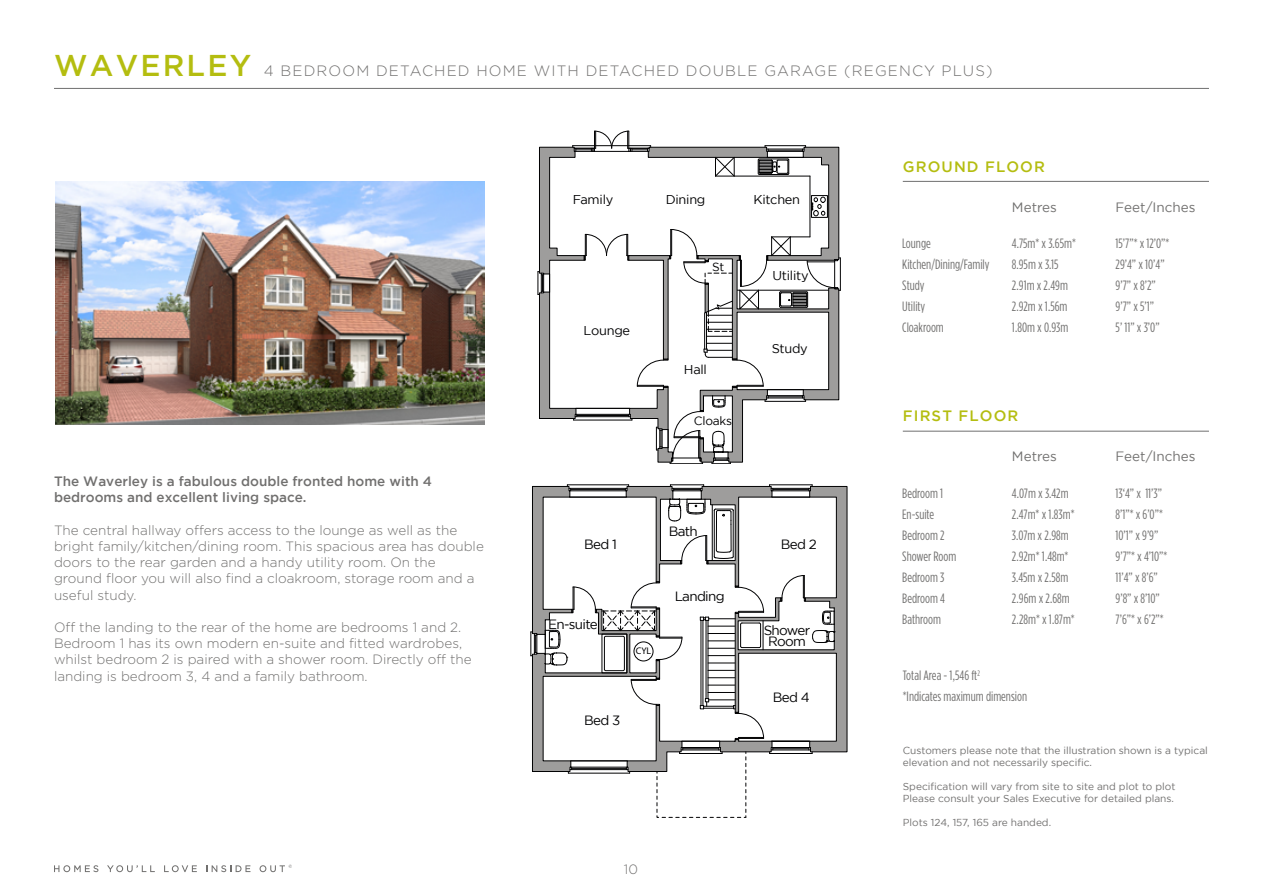
<style>
.page{position:relative;width:1263px;height:893px;background:#fff}
.page>*{position:absolute;margin:0;border:0;box-sizing:border-box;transform-origin:0 0}
.t1{font:300 15px "Gotham";letter-spacing:.075em;color:#71706f}
.t2{font:500 15px "Gotham";letter-spacing:.075em;color:#b4bd10}
.t3{font:13.5px/21px "Gotham Condensed";color:#71706f}
.t4{font:300 13.5px/16.2px "Gotham";color:#71706f}
.t5{font:500 13.5px/16.2px "Gotham";color:#71706f}
.t6{font:13.5px/11.7px "Gotham";letter-spacing:-.05em;color:#020203;text-align:center}
.t7{font:13.5px "Gotham";color:#71706f}
.t8{font:12.75px "Gotham";letter-spacing:-.02em;color:#020203}
.t9{font:12px "Gotham";letter-spacing:-.02em;color:#020203}
.t10{font:10.2px/12.1px "Gotham";color:#71706f}
.t11{font:9.6px "Myriad Pro";color:#020203}
.s1{font-weight:500;font-size:30px;color:#b4bd10}
</style>
<div class="page">
<svg style="left:54px;top:865px;width:44px;height:7px"></svg>
<svg style="left:107px;top:865px;width:48px;height:7px"></svg>
<svg style="left:164px;top:865px;width:33px;height:7px"></svg>
<svg style="left:206px;top:865px;width:44px;height:7px"></svg>
<svg style="left:260px;top:865px;width:32px;height:7px"></svg>
<img style="left:56px;top:182px;width:428px;height:243px">
<hr style="left:840px;top:258px;width:1px;height:32px;background:#020203">
<svg style="left:538px;top:131px;width:302px;height:333px"></svg>
<svg style="left:531px;top:485px;width:316px;height:333px"></svg>
<div style="left:633px;top:641px;width:20px;height:20px;border:1px solid #000;border-radius:50%"></div>
<hr style="left:903px;top:181px;width:306px;height:1px;background:#707070">
<hr style="left:903px;top:431px;width:306px;height:1px;background:#707070">
<hr style="left:54px;top:88px;width:1155px;height:1px;background:#707070">
<p class="t1" style="left:54px;top:62px;width:940px"><span class="s1">WAVERLEY</span> 4 BEDROOM DETACHED HOME WITH DETACHED DOUBLE GARAGE (REGENCY PLUS)</p>
<p class="t5" style="left:54px;top:473px;width:380px">The Waverley is a fabulous double fronted home with 4 bedrooms and excellent living space.</p>
<p class="t4" style="left:54px;top:522px;width:431px">The central hallway offers access to the lounge as well as the bright family/kitchen/dining room. This spacious area has double doors to the rear garden and a handy utility room. On the ground floor you will also find a cloakroom, storage room and a useful study.</p>
<p class="t4" style="left:54px;top:619px;width:419px">Off the landing to the rear of the home are bedrooms 1 and 2.<br>Bedroom 1 has its own modern en-suite and fitted wardrobes, whilst bedroom 2 is paired with a shower room. Directly off the landing is bedroom 3, 4 and a family bathroom.</p>
<p class="t8" style="left:573px;top:193px;width:42px">Family</p>
<p class="t8" style="left:584px;top:324px;width:48px">Lounge</p>
<p class="t8" style="left:666px;top:193px;width:41px">Dining</p>
<p class="t9" style="left:712px;top:260px;width:14px">St</p>
<p class="t8" style="left:753px;top:193px;width:48px">Kitchen</p>
<p class="t8" style="left:772px;top:268px;width:38px">Utility</p>
<p class="t8" style="left:684px;top:363px;width:25px">Hall</p>
<p class="t9" style="left:694px;top:414px;width:40px">Cloaks</p>
<p class="t8" style="left:772px;top:342px;width:38px">Study</p>
<p class="t6" style="left:669px;top:525px;width:31px">Bath</p>
<p class="t6" style="left:584px;top:539px;width:34px">Bed 1</p>
<p class="t6" style="left:781px;top:539px;width:37px">Bed 2</p>
<p class="t6" style="left:548px;top:618px;width:51px">En-suite</p>
<p class="t11" style="left:636px;top:645px;width:17px">CYL</p>
<p class="t6" style="left:584px;top:714px;width:38px">Bed 3</p>
<p class="t6" style="left:675px;top:590px;width:51px">Landing</p>
<p class="t6" style="left:764px;top:624px;width:48px">Shower<br>Room</p>
<p class="t6" style="left:773px;top:691px;width:38px">Bed 4</p>
<p class="t4" style="left:624px;top:861px;width:16px">10</p>
<p class="t2" style="left:903px;top:158px;width:143px">GROUND FLOOR</p>
<p class="t3" style="left:902px;top:233px;width:89px">Lounge<br>Kitchen/Dining/Family<br>Study<br>Utility<br>Cloakroom</p>
<p class="t7" style="left:1012px;top:199px;width:47px">Metres</p>
<p class="t3" style="left:1012px;top:233px;width:65px">4.75m* x 3.65m*<br>8.95m x 3.15<br>2.91m x 2.49m<br>2.92m x 1.56m<br>1.80m x 0.93m</p>
<p class="t2" style="left:903px;top:408px;width:117px">FIRST FLOOR</p>
<p class="t3" style="left:902px;top:483px;width:56px">Bedroom 1<br>En-suite<br>Bedroom 2<br>Shower Room<br>Bedroom 3<br>Bedroom 4<br>Bathroom</p>
<p class="t7" style="left:1012px;top:449px;width:47px">Metres</p>
<p class="t3" style="left:1012px;top:483px;width:64px">4.07m x 3.42m<br>2.47m* x 1.83m*<br>3.07m x 2.98m<br>2.92m* 1.48m*<br>3.45m x 2.58m<br>2.96m x 2.68m<br>2.28m* x 1.87m*</p>
<p class="t3" style="left:903px;top:665px;width:126px">Total Area - 1,546 ft<sup>2<br></sup>*Indicates maximum dimension</p>
<p class="t7" style="left:1115px;top:199px;width:81px">Feet/Inches</p>
<p class="t3" style="left:1115px;top:233px;width:55px">15’7”* x 12’0”*<br>29’4” x 10’4”<br>9’7” x 8’2”<br>9’7” x 5’1”<br>5’ 11” x 3’0”</p>
<p class="t7" style="left:1115px;top:449px;width:81px">Feet/Inches</p>
<p class="t3" style="left:1115px;top:483px;width:53px">13‘4” x 11’3”<br>8’1”* x 6’0”*<br>10’1” x 9’9”<br>9’7”* x 4’10”*<br>11’4” x 8’6”<br>9’8” x 8’10”<br>7’6”* x 6’2”*</p>
<p class="t10" style="left:903px;top:744px;width:307px">Customers please note that the illustration shown is a typical elevation and not necessarily specific.</p>
<p class="t10" style="left:903px;top:780px;width:274px">Specification will vary from site to site and plot to plot<br>Please consult your Sales Executive for detailed plans.</p>
<p class="t10" style="left:903px;top:817px;width:150px">Plots 124, 157, 165 are handed.</p>
</div>
